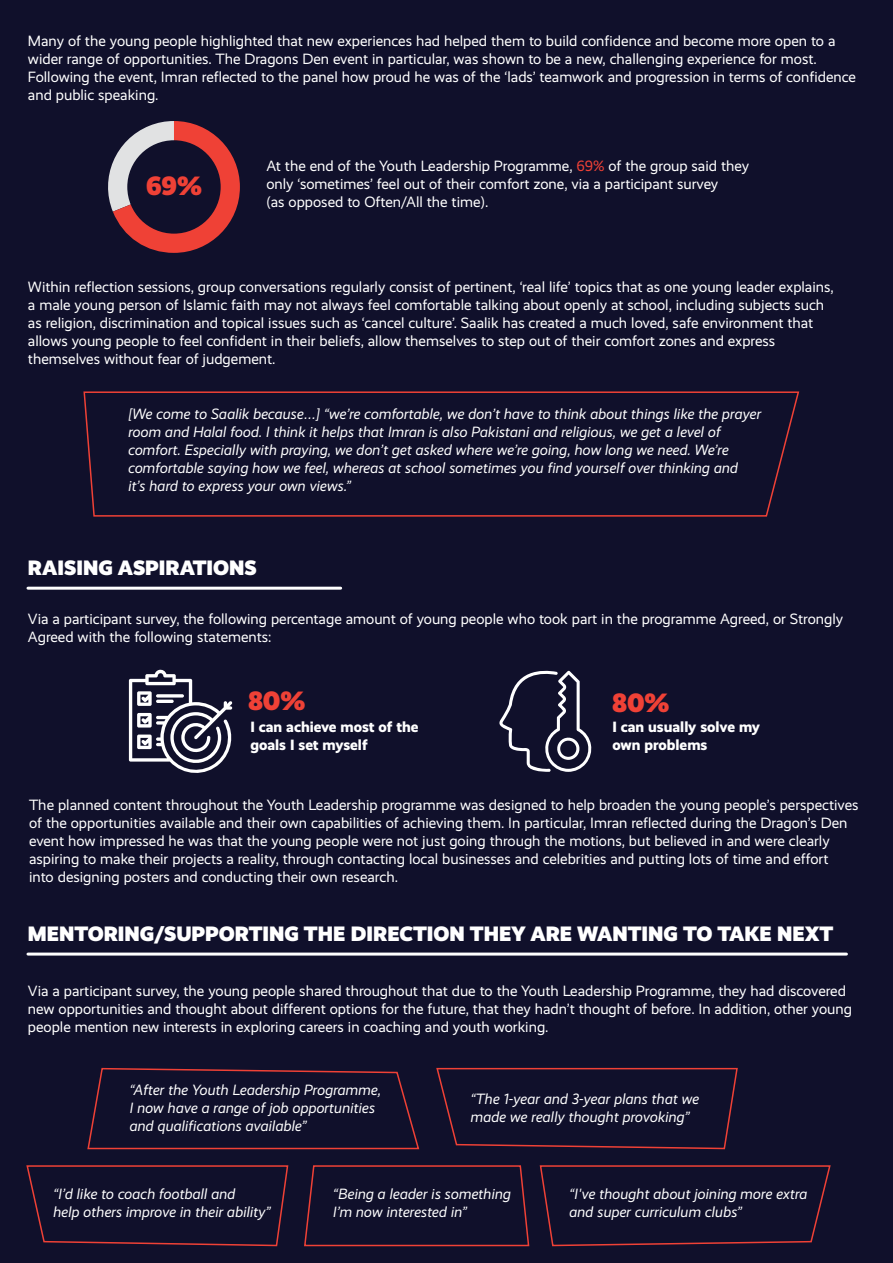
<style>
.page{position:relative;width:893px;height:1263px;background:#10102b}
.page>*{position:absolute;margin:0;border:0;box-sizing:border-box;transform-origin:0 0}
.t1{font:900 26.7px "Realist";color:#ef4136}
.t2{font:900 21px "Realist";color:#fff}
.t3{font:15px/18px "Realist";color:#fff}
.t4{font:italic 15px/18px "Realist";color:#fff}
.t5{font:800 15px/18px "Realist";color:#fff}
.s1{color:#ef4136}
</style>
<div class="page">
<svg style="left:108px;top:121px;width:132px;height:132px"></svg>
<div style="left:127px;top:140px;width:94px;height:94px;background:#10102b;border-radius:50%"></div>
<svg style="left:83px;top:391px;width:717px;height:126px"></svg>
<hr style="left:28px;top:587px;width:313px;height:3px;background:#fff">
<svg style="left:129px;top:669px;width:104px;height:104px"></svg>
<svg style="left:499px;top:670px;width:93px;height:102px"></svg>
<hr style="left:28px;top:952px;width:818px;height:3px;background:#fff">
<svg style="left:87px;top:1067px;width:333px;height:83px"></svg>
<svg style="left:436px;top:1067px;width:302px;height:83px"></svg>
<svg style="left:26px;top:1165px;width:263px;height:82px"></svg>
<svg style="left:539px;top:1165px;width:292px;height:82px"></svg>
<svg style="left:304px;top:1165px;width:226px;height:82px"></svg>
<p class="t3" style="left:28px;top:32px;width:829px">Many of the young people highlighted that new experiences had helped them to build confidence and become more open to a wider range of opportunities. The Dragons Den event in particular, was shown to be a new, challenging experience for most.<br>Following the event, Imran reflected to the panel how proud he was of the ‘lads’ teamwork and progression in terms of confidence and public speaking.</p>
<h1 class="t1" style="left:146px;top:169px;width:57px">69%</h1>
<p class="t3" style="left:266px;top:157px;width:484px">At the end of the Youth Leadership Programme, <span class="s1">69%</span> of the group said they only ‘sometimes’ feel out of their comfort zone, via a participant survey<br>(as opposed to Often/All the time).</p>
<p class="t3" style="left:28px;top:278px;width:807px">Within reflection sessions, group conversations regularly consist of pertinent, ‘real life’ topics that as one young leader explains, a male young person of Islamic faith may not always feel comfortable talking about openly at school, including subjects such as religion, discrimination and topical issues such as ‘cancel culture’. Saalik has created a much loved, safe environment that allows young people to feel confident in their beliefs, allow themselves to step out of their comfort zones and express themselves without fear of judgement.</p>
<p class="t4" style="left:128px;top:405px;width:634px">[We come to Saalik because…] “we’re comfortable, we don’t have to think about things like the prayer room and Halal food. I think it helps that Imran is also Pakistani and religious, we get a level of comfort. Especially with praying, we don’t get asked where we’re going, how long we need. We’re comfortable saying how we feel, whereas at school sometimes you find yourself over thinking and<br>it’s hard to express your own views.”</p>
<h2 class="t2" style="left:28px;top:555px;width:230px">RAISING ASPIRATIONS</h2>
<p class="t3" style="left:28px;top:610px;width:817px">Via a participant survey, the following percentage amount of young people who took part in the programme Agreed, or Strongly<br>Agreed with the following statements:</p>
<h1 class="t1" style="left:248px;top:685px;width:59px">80%</h1>
<h1 class="t1" style="left:612px;top:686px;width:59px">80%</h1>
<p class="t5" style="left:250px;top:718px;width:170px">I can achieve most of the goals I set myself</p>
<p class="t5" style="left:612px;top:718px;width:149px">I can usually solve my own problems</p>
<p class="t3" style="left:29px;top:796px;width:831px">The planned content throughout the Youth Leadership programme was designed to help broaden the young people’s perspectives of the opportunities available and their own capabilities of achieving them. In particular, Imran reflected during the Dragon’s Den event how impressed he was that the young people were not just going through the motions, but believed in and were clearly aspiring to make their projects a reality, through contacting local businesses and celebrities and putting lots of time and effort<br>into designing posters and conducting their own research.</p>
<h2 class="t2" style="left:28px;top:921px;width:807px">MENTORING/SUPPORTING THE DIRECTION THEY ARE WANTING TO TAKE NEXT</h2>
<p class="t3" style="left:28px;top:982px;width:825px">Via a participant survey, the young people shared throughout that due to the Youth Leadership Programme, they had discovered new opportunities and thought about different options for the future, that they hadn’t thought of before. In addition, other young people mention new interests in exploring careers in coaching and youth working.</p>
<p class="t4" style="left:129px;top:1081px;width:253px">“After the Youth Leadership Programme,<br>I now have a range of job opportunities and qualifications available”</p>
<p class="t4" style="left:470px;top:1090px;width:230px">“The 1-year and 3-year plans that we made we really thought provoking”</p>
<p class="t4" style="left:53px;top:1184px;width:219px">“I’d like to coach football and<br>help others improve in their ability”</p>
<p class="t4" style="left:333px;top:1184px;width:179px">“Being a leader is something<br>I’m now interested in”</p>
<p class="t4" style="left:569px;top:1184px;width:240px">“I've thought about joining more extra and super curriculum clubs”</p>
</div>
